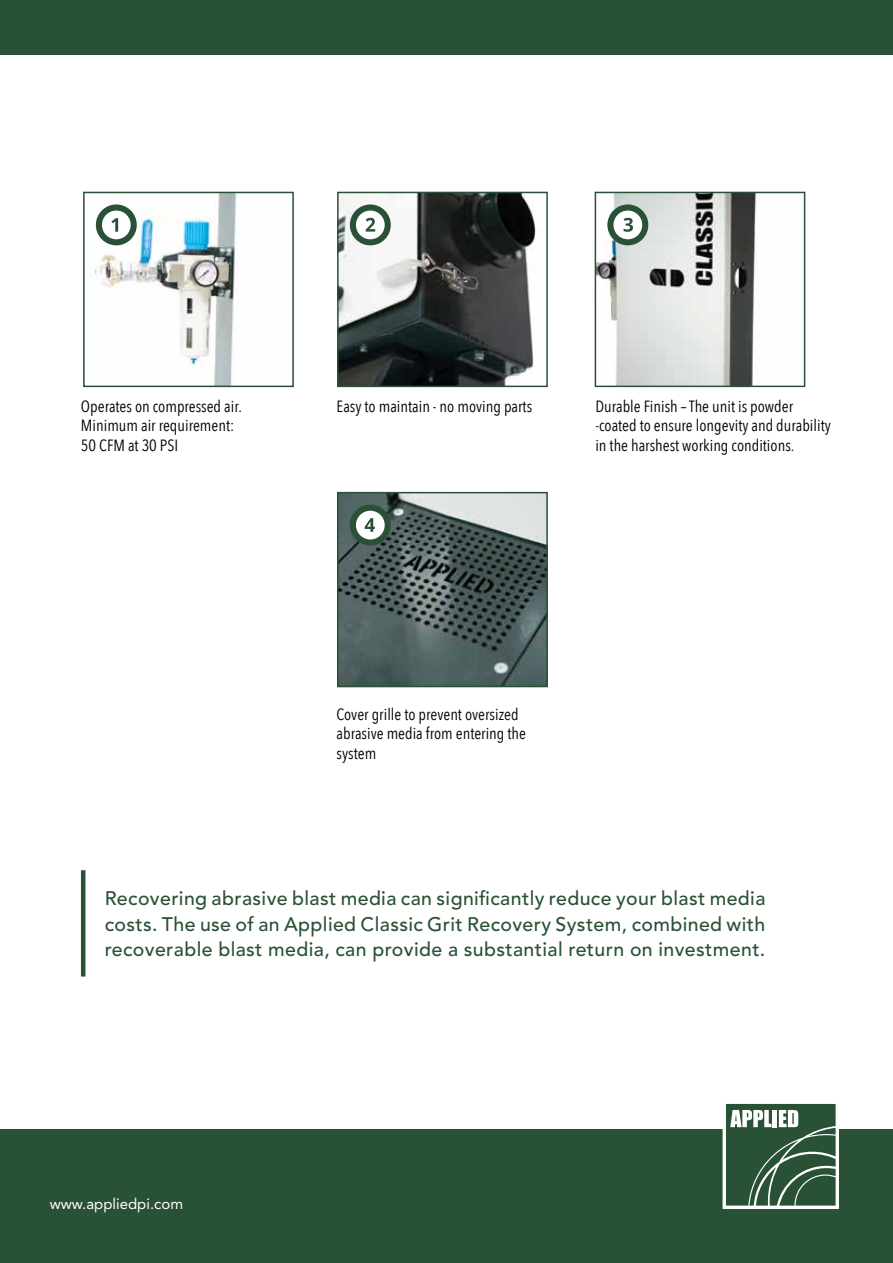
<style>
.page{position:relative;width:893px;height:1263px;background:#fff}
.page>*{position:absolute;margin:0;border:0;box-sizing:border-box;transform-origin:0 0}
.t1{font:500 19.5px/25.5px "Avenir LT Std";letter-spacing:.02em;color:#295135;text-align:justify}
.t2{font:16.2px/19.5px "Avenir Next Condensed";color:#000}
.t3{font:15px "Avenir LT Pro";color:#fff}
</style>
<div class="page">
<div style="left:0;top:1129px;width:893px;height:134px;background:#295135"></div>
<div style="left:724px;top:1102px;width:113px;height:105px;background:#295135"></div>
<div style="left:723px;top:1100px;width:116px;height:109px;border:3px solid #fff"></div>
<svg style="left:730px;top:1110px;width:107px;height:97px"></svg>
<img style="left:94px;top:195px;width:143px;height:189px">
<div style="left:83px;top:192px;width:211px;height:195px;border:2px solid #295135"></div>
<div style="left:0;top:0;width:893px;height:54px;background:#295135"></div>
<img style="left:340px;top:195px;width:196px;height:189px">
<div style="left:337px;top:192px;width:211px;height:195px;border:2px solid #295135"></div>
<img style="left:598px;top:195px;width:159px;height:189px">
<div style="left:595px;top:192px;width:210px;height:195px;border:2px solid #295135"></div>
<svg style="left:352px;top:207px;width:37px;height:36px"></svg>
<div style="left:350px;top:204px;width:41px;height:41px;border:6px solid #295135;border-radius:50%"></div>
<svg style="left:366px;top:218px;width:9px;height:14px"></svg>
<svg style="left:609px;top:207px;width:37px;height:36px"></svg>
<div style="left:607px;top:204px;width:41px;height:41px;border:6px solid #295135;border-radius:50%"></div>
<svg style="left:624px;top:218px;width:9px;height:14px"></svg>
<img style="left:340px;top:495px;width:205px;height:189px">
<div style="left:337px;top:492px;width:211px;height:195px;border:2px solid #295135"></div>
<svg style="left:352px;top:507px;width:37px;height:36px"></svg>
<div style="left:350px;top:505px;width:41px;height:40px;border:6px solid #295135;border-radius:50%"></div>
<svg style="left:365px;top:518px;width:10px;height:14px"></svg>
<svg style="left:98px;top:207px;width:37px;height:36px"></svg>
<div style="left:96px;top:204px;width:41px;height:41px;border:6px solid #295135;border-radius:50%"></div>
<svg style="left:111px;top:218px;width:7px;height:14px"></svg>
<hr style="left:81px;top:870px;width:4px;height:106px;background:#295135">
<p class="t2" style="left:81px;top:396px;width:162px">Operates on compressed air.<br>Minimum air requirement:<br>50 CFM at 30 PSI</p>
<p class="t2" style="left:337px;top:396px;width:197px">Easy to maintain - no moving parts</p>
<p class="t2" style="left:595px;top:396px;width:237px">Durable Finish – The unit is powder -coated to ensure longevity and durability in the harshest working conditions.</p>
<p class="t2" style="left:337px;top:703px;width:191px">Cover grille to prevent oversized abrasive media from entering the system</p>
<p class="t1" style="left:105px;top:886px;width:662px">Recovering abrasive blast media can significantly reduce your blast media costs. The use of an Applied Classic Grit Recovery System, combined with recoverable blast media, can provide a substantial return on investment.</p>
<p class="t3" style="left:50px;top:1194px;width:135px">www.appliedpi.com</p>
</div>
